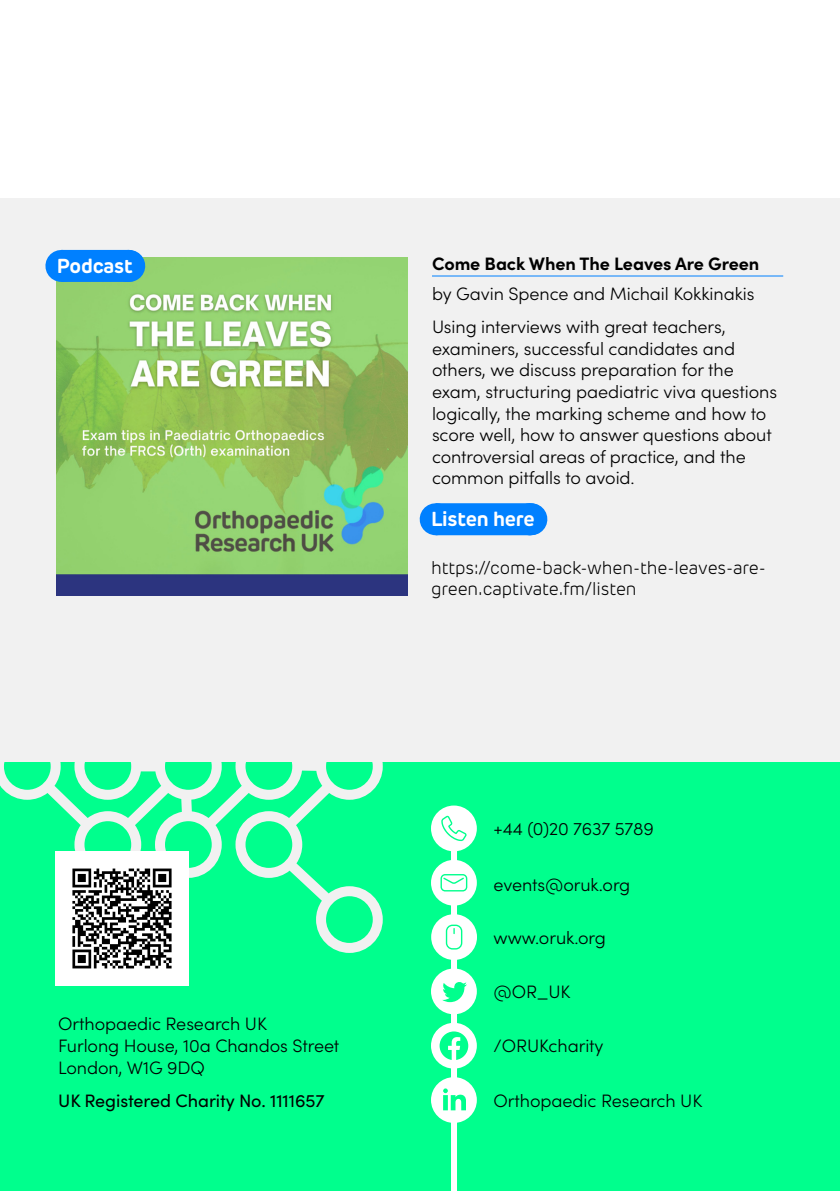
<style>
.page{position:relative;width:840px;height:1191px;background:#fff}
.page>*{position:absolute;margin:0;border:0;box-sizing:border-box;transform-origin:0 0}
.H3_-_ORUK_Blue{font:700 20px "New Rubrik Edge";letter-spacing:-.01em;color:#fff}
.P_-_Black{font:300 18px/21.6px "Sofia Pro";letter-spacing:-.005em;color:#000}
.P_-_Black-2{font:300 18px/21.6px "New Rubrik Edge";letter-spacing:-.005em;color:#000}
.P_-_Black-3{font:18px "Sofia Pro";letter-spacing:-.005em;color:#000}
.H5_-_Black{font:700 18px "Sofia Pro";letter-spacing:-.005em;color:#000}
</style>
<div class="page">
<div style="left:0;top:198px;width:839px;height:993px;background:#f1f1f1"></div>
<div style="left:0;top:762px;width:839px;height:429px;background:#00ff8d"></div>
<svg style="left:0;top:762px;width:382px;height:191px"></svg>
<div style="left:435px;top:503px;width:95px;height:32px;background:#0080ff"></div>
<svg style="left:482px;top:503px;width:47px;height:1px"></svg>
<hr style="left:530px;top:503px;width:1px;height:32px;background:#0080ff">
<img style="left:57px;top:257px;width:351px;height:338px">
<img style="left:55px;top:851px;width:133px;height:134px">
<hr style="left:432px;top:276px;width:350px;height:1px;background:#0080ff">
<div style="left:61px;top:250px;width:67px;height:32px;background:#0080ff"></div>
<hr style="left:128px;top:250px;width:1px;height:32px;background:#0080ff">
<div style="left:451px;top:828px;width:6px;height:363px;background:#fff"></div>
<div style="left:431px;top:805px;width:45px;height:46px;background:#fff;border-radius:50%"></div>
<svg style="left:441px;top:816px;width:25px;height:25px"></svg>
<div style="left:431px;top:860px;width:45px;height:45px;background:#fff;border-radius:50%"></div>
<svg style="left:440px;top:874px;width:27px;height:17px"></svg>
<div style="left:431px;top:914px;width:45px;height:46px;background:#fff;border-radius:50%"></div>
<svg style="left:445px;top:924px;width:17px;height:25px"></svg>
<div style="left:431px;top:1077px;width:45px;height:46px;background:#fff;border-radius:50%"></div>
<svg style="left:443px;top:1088px;width:22px;height:22px"></svg>
<div style="left:431px;top:968px;width:45px;height:46px;background:#fff;border-radius:50%"></div>
<svg style="left:442px;top:982px;width:24px;height:20px"></svg>
<div style="left:431px;top:1022px;width:45px;height:46px;background:#fff;border-radius:50%"></div>
<svg style="left:439px;top:1031px;width:29px;height:29px"></svg>
<p class="H3_-_ORUK_Blue" style="left:57px;top:253px;width:77px">Podcast</p>
<p class="P_-_Black" style="left:58px;top:1012px;width:282px">Orthopaedic Research UK<br>Furlong House, 10a Chandos Street<br>London, W1G 9DQ</p>
<p class="P_-_Black-3" style="left:58px;top:1087px;width:268px">UK Registered Charity No. 1111657</p>
<p class="H5_-_Black" style="left:432px;top:250px;width:329px">Come Back When The Leaves Are Green</p>
<p class="P_-_Black" style="left:432px;top:282px;width:324px">by Gavin Spence and Michail Kokkinakis</p>
<p class="P_-_Black" style="left:432px;top:315px;width:346px">Using interviews with great teachers, examiners, successful candidates and others, we discuss preparation for the exam, structuring paediatric viva questions logically, the marking scheme and how to score well, how to answer questions about controversial areas of practice, and the common pitfalls to avoid.</p>
<p class="H3_-_ORUK_Blue" style="left:431px;top:506px;width:105px">Listen here</p>
<p class="P_-_Black-2" style="left:431px;top:556px;width:336px">https://come-back-when-the-leaves-are&shy;green.captivate.fm/listen</p>
<p class="P_-_Black" style="left:493px;top:817px;width:161px">+44 (0)20 7637 5789</p>
<p class="P_-_Black" style="left:493px;top:873px;width:138px">events@oruk.org</p>
<p class="P_-_Black" style="left:493px;top:925px;width:114px">www.oruk.org</p>
<p class="P_-_Black" style="left:493px;top:979px;width:78px">@OR_UK</p>
<p class="P_-_Black" style="left:493px;top:1034px;width:111px">/ORUKcharity</p>
<p class="P_-_Black" style="left:493px;top:1088px;width:210px">Orthopaedic Research UK</p>
</div>
